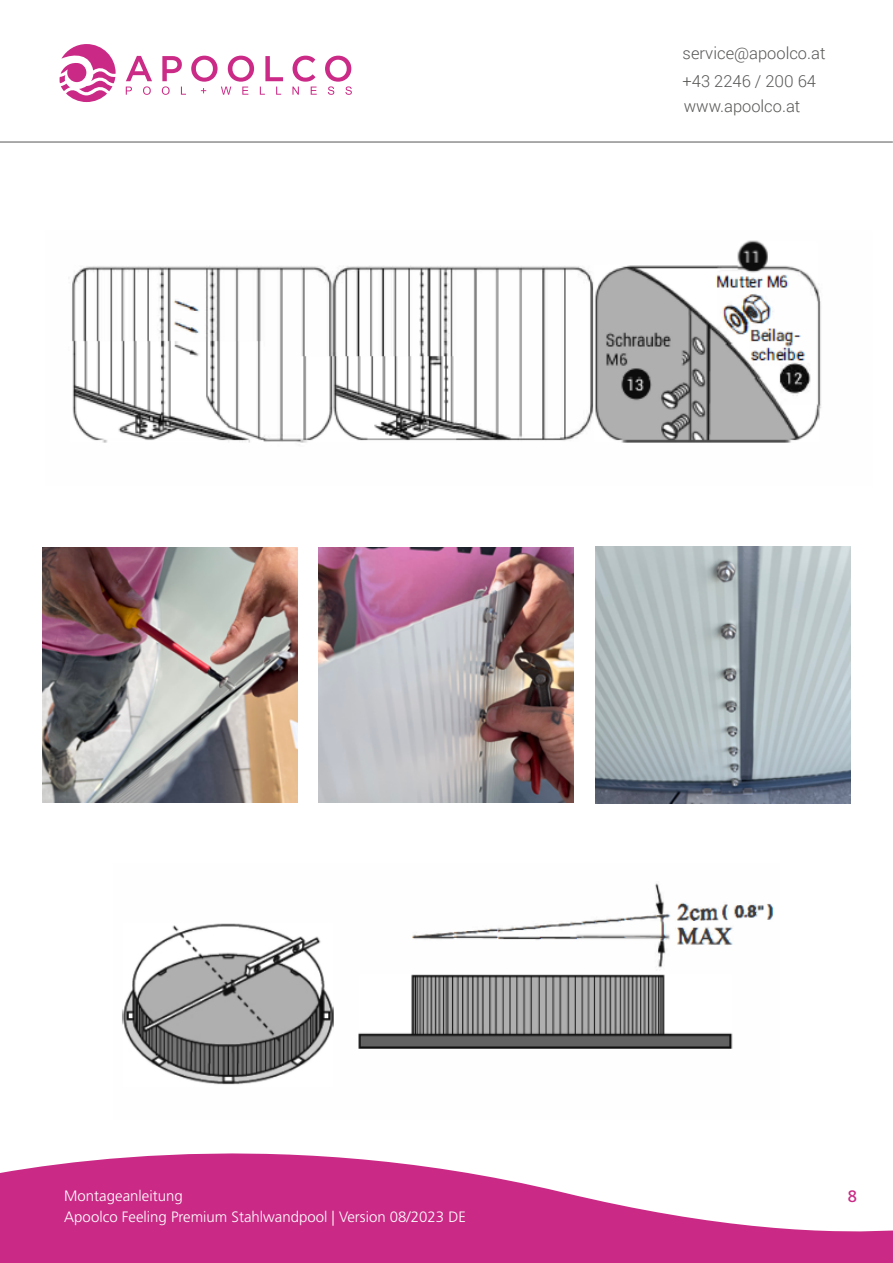
<style>
.page{position:relative;width:893px;height:1263px;background:#fff}
.page>*{position:absolute;margin:0;border:0;box-sizing:border-box;transform-origin:0 0}
.t1{font:300 16.5px/28.7px "Roboto";color:#575756}
.t2{font:16.5px "Frutiger";color:#ca2a86}
.t3{font:300 15px "Frutiger";color:#fff}
</style>
<div class="page">
<svg style="left:0;top:1153px;width:893px;height:110px;fill:#ca2a86"></svg>
<svg style="left:126px;top:56px;width:226px;height:39px"></svg>
<svg style="left:59px;top:44px;width:57px;height:58px"></svg>
<hr style="left:0;top:142px;width:893px;height:1px;background:#575756">
<img style="left:68px;top:240px;width:753px;height:203px">
<img style="left:43px;top:547px;width:255px;height:255px">
<img style="left:319px;top:547px;width:255px;height:255px">
<img style="left:595px;top:546px;width:255px;height:257px">
<img style="left:122px;top:883px;width:652px;height:202px">
<p class="t1" style="left:683px;top:38px;width:144px">service@apoolco.at +43 2246 / 200 64</p>
<p class="t1" style="left:684px;top:91px;width:118px">www.apoolco.at</p>
<p class="t3" style="left:64px;top:1187px;width:120px">Montageanleitung</p>
<p class="t2" style="left:848px;top:1186px;width:11px">8</p>
<p class="t3" style="left:64px;top:1208px;width:403px">Apoolco Feeling Premium Stahlwandpool | Version 08/2023 DE</p>
</div>
